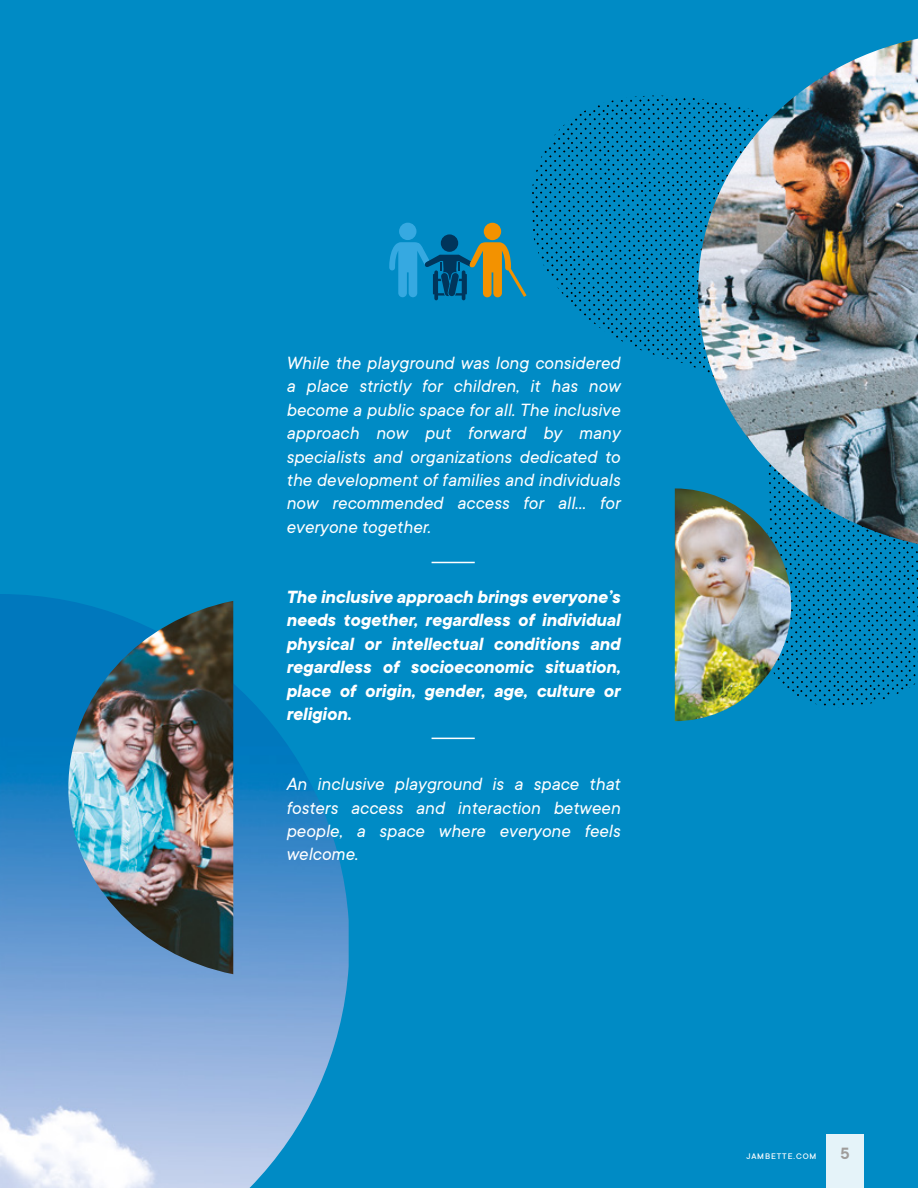
<style>
.page{position:relative;width:918px;height:1188px;background:#008bc5}
.page>*{position:absolute;margin:0;border:0;box-sizing:border-box;transform-origin:0 0}
.t1{font:italic 19.5px/23.4px "TT Commons";color:#fff;text-align:justify}
.t2{font:italic 700 19.5px/23.4px "TT Commons";letter-spacing:-.005em;color:#fff;text-align:justify}
.t3{font:600 18px "TT Commons";color:#9f9c9a}
.t4{font:500 9px "TT Commons";letter-spacing:.1em;color:#fff}
</style>
<div class="page">
<svg style="left:532px;top:96px;width:386px;height:620px"></svg>
<div style="left:399px;top:223px;width:17px;height:17px;background:#36a9e1;border-radius:50%"></div>
<div style="left:441px;top:234px;width:17px;height:18px;background:#00355b;border-radius:50%"></div>
<div style="left:484px;top:223px;width:17px;height:17px;background:#f39200;border-radius:50%"></div>
<svg style="left:389px;top:242px;width:138px;height:58px"></svg>
<img style="left:0;top:594px;width:349px;height:594px">
<hr style="left:432px;top:562px;width:43px;height:1px;background:#fff">
<hr style="left:432px;top:738px;width:43px;height:1px;background:#fff">
<img style="left:675px;top:488px;width:116px;height:233px">
<img style="left:68px;top:601px;width:165px;height:373px">
<img style="left:698px;top:39px;width:220px;height:505px">
<div style="left:826px;top:1135px;width:38px;height:53px;background:#e5f3f9"></div>
<p class="t1" style="left:286px;top:351px;width:336px">While the playground was long considered a place strictly for children, it has now become a public space for all. The inclusive approach now put forward by many specialists and organizations dedicated to the development of families and individuals now recommended access for all... for everyone together.</p>
<p class="t2" style="left:286px;top:585px;width:336px">The inclusive approach brings everyone’s needs together, regardless of individual physical or intellectual conditions and regardless of socioeconomic situation, place of origin, gender, age, culture or religion.</p>
<p class="t1" style="left:286px;top:772px;width:336px">An inclusive playground is a space that fosters access and interaction between people, a space where everyone feels welcome.</p>
<p class="t4" style="left:746px;top:1150px;width:72px">JAMBETTE.COM</p>
<p class="t3" style="left:840px;top:1142px;width:11px">5</p>
</div>
